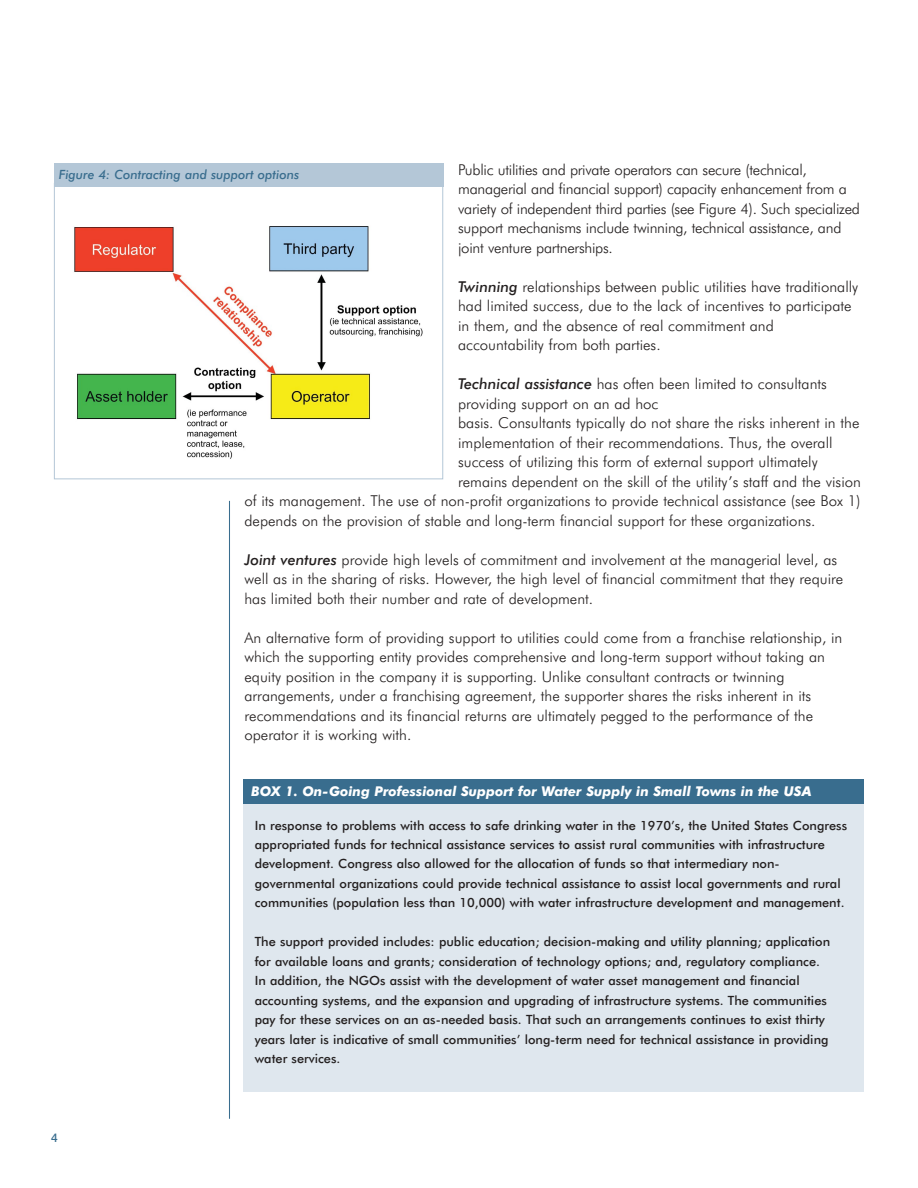
<style>
.page{position:relative;width:918px;height:1188px;background:#fff}
.page>*{position:absolute;margin:0;border:0;box-sizing:border-box;transform-origin:0 0}
.t1{font:300 15px/19.5px "Futura BT";color:#231f1f}
.t2{font:italic 700 13.5px "Futura BT";color:#fff}
.t3{font:500 12.75px/19.5px "Futura BT";color:#231f1f}
.t4{font:italic 500 12.75px "Futura BT";color:#396d8e}
.t5{font:500 12px "Helvetica Neue";color:#396d8e}
.s1{font-weight:500;font-style:italic}
</style>
<div class="page">
<hr style="left:229px;top:501px;width:1px;height:618px;background:#396d8e">
<div style="left:243px;top:780px;width:621px;height:312px;background:#dfe7ee"></div>
<div style="left:243px;top:780px;width:621px;height:24px;background:#396d8e"></div>
<img style="left:56px;top:186px;width:375px;height:273px">
<div style="left:54px;top:163px;width:389px;height:23px;background:#b4c7d7"></div>
<p class="t1" style="left:458px;top:162px;width:403px">Public utilities and private operators can secure (technical, managerial and financial support) capacity enhancement from a variety of independent third parties (see Figure 4). Such specialized support mechanisms include twinning, technical assistance, and joint venture partnerships.</p>
<p class="t1" style="left:458px;top:279px;width:402px"><span class="s1">Twinning</span> relationships between public utilities have traditionally had limited success, due to the lack of incentives to participate in them, and the absence of real commitment and accountability from both parties.</p>
<p class="t1" style="left:458px;top:376px;width:370px"><span class="s1">Technical assistance</span> has often been limited to consultants</p>
<p class="t1" style="left:458px;top:396px;width:202px">providing support on an ad hoc</p>
<p class="t1" style="left:458px;top:415px;width:403px">basis. Consultants typically do not share the risks inherent in the</p>
<p class="t1" style="left:458px;top:435px;width:376px">implementation of their recommendations. Thus, the overall</p>
<p class="t1" style="left:458px;top:454px;width:361px">success of utilizing this form of external support ultimately</p>
<p class="t1" style="left:458px;top:474px;width:404px">remains dependent on the skill of the utility’s staff and the vision</p>
<p class="t1" style="left:244px;top:493px;width:618px">of its management. The use of non-profit organizations to provide technical assistance (see Box 1)</p>
<p class="t1" style="left:244px;top:513px;width:573px">depends on the provision of stable and long-term financial support for these organizations.</p>
<p class="t1" style="left:244px;top:552px;width:600px"><span class="s1">Joint ventures</span> provide high levels of commitment and involvement at the managerial level, as well as in the sharing of risks. However, the high level of financial commitment that they require has limited both their number and rate of development.</p>
<p class="t1" style="left:244px;top:630px;width:599px">An alternative form of providing support to utilities could come from a franchise relationship, in which the supporting entity provides comprehensive and long-term support without taking an equity position in the company it is supporting. Unlike consultant contracts or twinning arrangements, under a franchising agreement, the supporter shares the risks inherent in its recommendations and its financial returns are ultimately pegged to the performance of the operator it is working with.</p>
<p class="t4" style="left:59px;top:170px;width:242px">Figure 4: Contracting and support options</p>
<p class="t5" style="left:51px;top:1134px;width:8px">4</p>
<p class="t2" style="left:251px;top:786px;width:562px">BOX 1. On-Going Professional Support for Water Supply in Small Towns in the USA</p>
<p class="t3" style="left:255px;top:817px;width:594px">In response to problems with access to safe drinking water in the 1970’s, the United States Congress appropriated funds for technical assistance services to assist rural communities with infrastructure development. Congress also allowed for the allocation of funds so that intermediary non&shy;governmental organizations could provide technical assistance to assist local governments and rural communities (population less than 10,000) with water infrastructure development and management.</p>
<p class="t3" style="left:255px;top:934px;width:577px">The support provided includes: public education; decision-making and utility planning; application for available loans and grants; consideration of technology options; and, regulatory compliance.<br>In addition, the NGOs assist with the development of water asset management and financial accounting systems, and the expansion and upgrading of infrastructure systems. The communities pay for these services on an as-needed basis. That such an arrangements continues to exist thirty years later is indicative of small communities’ long-term need for technical assistance in providing water services.</p>
</div>
